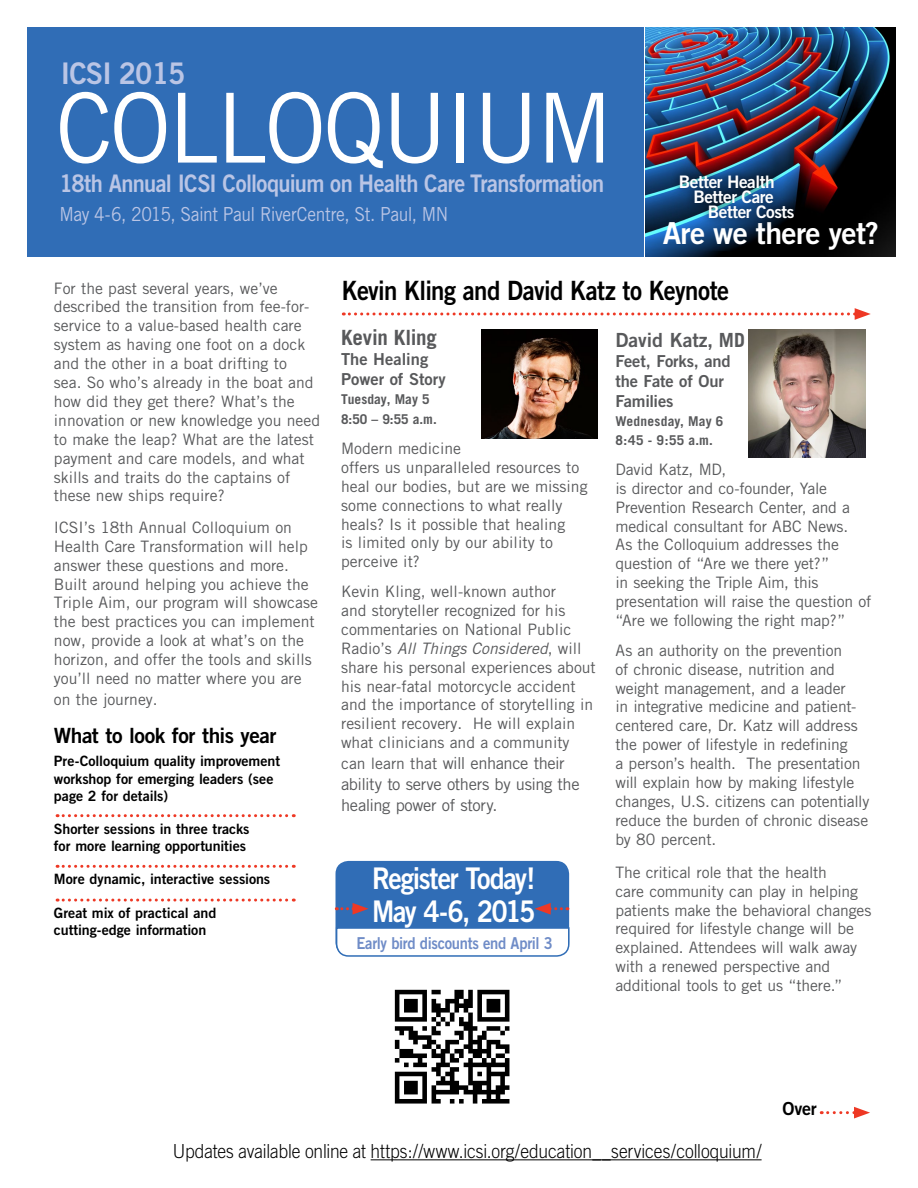
<style>
.page{position:relative;width:918px;height:1188px;background:#fff}
.page>*{position:absolute;margin:0;border:0;box-sizing:border-box;transform-origin:0 0}
.t1{font:96.6px "Trade Gothic";letter-spacing:-.03em;color:#fff;scale:.95 1}
.t2{font:30.3px "Trade Gothic Bold Two";letter-spacing:-.02em;color:#fff}
.t3{font:29.85px/32.8px "Trade Gothic Bold Two";letter-spacing:-.055em;color:#fff;scale:.9 1}
.t4{font:29.85px "Trade Gothic Bold Two";letter-spacing:-.03em;color:#bac5e5;scale:.95 1}
.t5{font:26.55px "Trade Gothic Bold Two";letter-spacing:-.025em;color:#000;scale:.9 1}
.t6{font:24.15px "Trade Gothic Bold Two";letter-spacing:-.025em;color:#bac5e5;scale:.9 1}
.t7{font:21px "Trade Gothic Bold Two";letter-spacing:-.025em;color:#000}
.body_copy{font:700 21px "Trade Gothic";letter-spacing:-.01em;color:#58595b}
.t8{font:19.5px "Trade Gothic Bold Two";color:#58595b}
.t9{font:300 19.35px "Trade Gothic";letter-spacing:-.005em;color:#000;scale:.9 1}
.t10{font:19.35px "Trade Gothic";letter-spacing:-.02em;color:#bac5e5;scale:.9 1}
.body_copy-2{font:18px "Trade Gothic Bold Two";color:#000}
.t11{font:17.25px "Trade Gothic Bold Two";letter-spacing:-.025em;color:#fff}
.t12{font:16.5px/21px "Trade Gothic";letter-spacing:-.025em;color:#58595b}
.body_copy-3{font:16.5px/19.8px "Trade Gothic Bold Two";letter-spacing:-.005em;color:#58595b}
.t13{font:16.35px "Trade Gothic Bold Two";letter-spacing:-.025em;color:#6f8cc7;scale:.9 1}
.body_copy-4{font:15.75px/18.9px "Trade Gothic";color:#58595b}
.body_copy-5{font:14.25px/17.1px "Trade Gothic Bold Two";letter-spacing:-.005em;color:#000}
.body_copy-6{font:700 13.5px/19.8px "Trade Gothic";letter-spacing:.005em;color:#58595b}
.s1{font-style:italic}
.s2{font-size:15.75px}
.s3{font-family:"Trade Gothic";font-weight:700}
</style>
<div class="page">
<img style="left:645px;top:27px;width:250px;height:230px">
<div style="left:671px;top:166px;width:132px;height:61px;background:#000;opacity:.75"></div>
<div style="left:27px;top:27px;width:616px;height:230px;background:#306db6"></div>
<svg style="left:343px;top:308px;width:528px;height:12px"></svg>
<img style="left:482px;top:329px;width:116px;height:109px">
<img style="left:749px;top:329px;width:116px;height:129px">
<img style="left:394px;top:989px;width:116px;height:115px">
<div style="left:336px;top:861px;width:233px;height:95px;background:#306db6;border-radius:13px"></div>
<svg style="left:335px;top:927px;width:235px;height:30px"></svg>
<svg style="left:336px;top:903px;width:33px;height:12px"></svg>
<svg style="left:535px;top:903px;width:26px;height:12px"></svg>
<hr style="left:371px;top:1159px;width:391px;height:1px;background:#000">
<svg style="left:57px;top:814px;width:237px;height:3px"></svg>
<svg style="left:57px;top:865px;width:237px;height:3px"></svg>
<svg style="left:57px;top:899px;width:237px;height:3px"></svg>
<svg style="left:828px;top:1107px;width:42px;height:12px"></svg>
<p class="t4" style="left:61px;top:55px;width:133px">ICSI 2015</p>
<p class="t1" style="left:56px;top:70px;width:587px">COLLOQUIUM</p>
<p class="t6" style="left:59px;top:168px;width:607px">18th Annual ICSI Colloquium on Health Care Transformation</p>
<p class="t10" style="left:59px;top:202px;width:434px">May 4-6, 2015, Saint Paul RiverCentre, St. Paul, MN</p>
<p class="t11" style="left:679px;top:171px;width:97px">Better Health</p>
<p class="t11" style="left:693px;top:186px;width:82px">Better Care</p>
<p class="t11" style="left:708px;top:201px;width:88px">Better Costs</p>
<p class="t2" style="left:663px;top:214px;width:218px">Are we there yet?</p>
<p class="body_copy-4" style="left:54px;top:278px;width:268px">For the past several years, we’ve described the transition from fee-for&shy;service to a value-based health care system as having one foot on a dock and the other in a boat drifting to<br>sea. So who’s already in the boat and how did they get there? What’s the innovation or new knowledge you need to make the leap? What are the latest payment and care models, and what skills and traits do the captains of these new ships require?</p>
<p class="body_copy-4" style="left:54px;top:518px;width:265px">ICSI’s 18th Annual Colloquium on Health Care Transformation will help answer these questions and more.<br>Built around helping you achieve the Triple Aim, our program will showcase the best practices you can implement now, provide a look at what’s on the horizon, and offer the tools and skills you’ll need no matter where you are</p>
<p class="body_copy-4" style="left:54px;top:690px;width:105px">on the journey.</p>
<p class="t7" style="left:54px;top:722px;width:224px">What to look for this year</p>
<p class="body_copy-5" style="left:54px;top:753px;width:228px">Pre-Colloquium quality improvement workshop for emerging leaders (see page 2 for details)</p>
<p class="body_copy-5" style="left:54px;top:820px;width:197px">Shorter sessions in three tracks for more learning opportunities</p>
<p class="body_copy-5" style="left:54px;top:870px;width:218px">More dynamic, interactive sessions</p>
<p class="body_copy-5" style="left:54px;top:904px;width:164px">Great mix of practical and cutting-edge information</p>
<p class="t5" style="left:342px;top:274px;width:432px">Kevin Kling and David Katz to Keynote</p>
<p class="body_copy" style="left:341px;top:325px;width:97px">Kevin Kling</p>
<p class="body_copy-3" style="left:341px;top:349px;width:106px">The Healing<br>Power of Story</p>
<p class="body_copy-6" style="left:341px;top:390px;width:97px">Tuesday, May 5<br>8:50 – 9:55 a.m.</p>
<p class="body_copy-4" style="left:341px;top:439px;width:248px">Modern medicine<br>offers us unparalleled resources to heal our bodies, but are we missing some connections to what really heals? Is it possible that healing<br>is limited only by our ability to perceive it?</p>
<p class="body_copy-4" style="left:341px;top:582px;width:256px">Kevin Kling, well-known author<br>and storyteller recognized for his commentaries on National Public Radio’s <span class="s1">All Things Considered</span>, will share his personal experiences about his near-fatal motorcycle accident and the importance of storytelling in resilient recovery. He will explain what clinicians and a community</p>
<p class="t12" style="left:341px;top:753px;width:240px"><span class="s2">can learn that</span> will enhance their ability to serve others by using the healing power of story.</p>
<p class="t8" style="left:615px;top:328px;width:131px">David Katz<span class="s3">, MD</span></p>
<p class="body_copy-3" style="left:615px;top:351px;width:117px">Feet, Forks, and the Fate of Our<br>Families</p>
<p class="body_copy-6" style="left:615px;top:412px;width:109px;line-height:18.9px">Wednesday, May 6<br>8:45 - 9:55 a.m.</p>
<p class="body_copy-4" style="left:615px;top:460px;width:257px">David Katz, MD,<br>is director and co-founder, Yale<br>Prevention Research Center, and a medical consultant for ABC News.<br>As the Colloquium addresses the question of “Are we there yet?”<br>in seeking the Triple Aim, this presentation will raise the question of “Are we following the right map?”</p>
<p class="body_copy-4" style="left:615px;top:641px;width:255px">As an authority on the prevention<br>of chronic disease, nutrition and weight management, and a leader<br>in integrative medicine and patient&shy;centered care, Dr. Katz will address the power of lifestyle in redefining<br>a person’s health. The presentation will explain how by making lifestyle changes, U.S. citizens can potentially reduce the burden of chronic disease by 80 percent.</p>
<p class="body_copy-4" style="left:615px;top:862px;width:258px">The critical role that the health<br>care community can play in helping patients make the behavioral changes required for lifestyle change will be explained. Attendees will walk away with a renewed perspective and additional tools to get us “there.”</p>
<p class="t3" style="left:372px;top:861px;width:183px">Register Today!<br>May 4-6, 2015</p>
<p class="t13" style="left:356px;top:933px;width:220px">Early bird discounts end April 3</p>
<p class="body_copy-2" style="left:783px;top:1097px;width:36px">Over</p>
<p class="t9" style="left:173px;top:1140px;width:656px">Updates available online at https://www.icsi.org/education__services/colloquium/</p>
</div>
